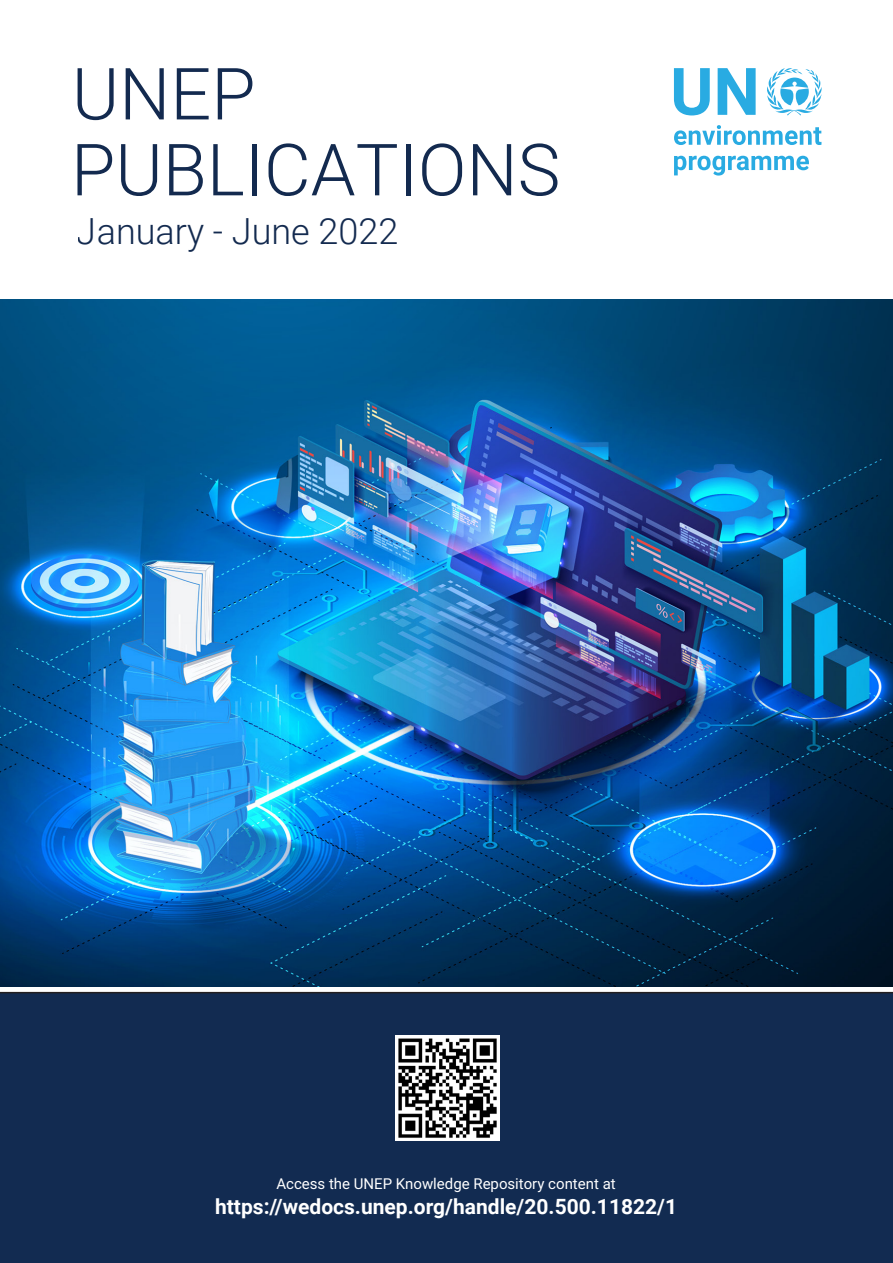
<style>
.page{position:relative;width:893px;height:1263px;background:#fff}
.page>*{position:absolute;margin:0;border:0;box-sizing:border-box;transform-origin:0 0}
.t1{font:300 72px/75.9px "Roboto";color:#132a4f}
.t2{font:300 36px "Roboto";color:#132a4f}
.t3{font:700 21px "Roboto";color:#fff}
.t4{font:15px "Roboto";color:#fff}
</style>
<div class="page">
<div style="left:0;top:992px;width:893px;height:271px;background:#122b51"></div>
<svg style="left:767px;top:68px;width:55px;height:47px"></svg>
<svg style="left:674px;top:68px;width:36px;height:47px"></svg>
<svg style="left:718px;top:68px;width:38px;height:47px"></svg>
<svg style="left:674px;top:125px;width:147px;height:20px"></svg>
<svg style="left:674px;top:156px;width:135px;height:20px"></svg>
<img style="left:0;top:300px;width:893px;height:686px">
<img style="left:395px;top:1035px;width:105px;height:105px">
<h1 class="t1" style="left:71px;top:53px;width:491px">UNEP<br>PUBLICATIONS</h1>
<h2 class="t2" style="left:77px;top:206px;width:323px">January - June 2022</h2>
<p class="t4" style="left:276px;top:1173px;width:341px">Access the UNEP Knowledge Repository content at</p>
<p class="t3" style="left:215px;top:1192px;width:463px">https://wedocs.unep.org/handle/20.500.11822/1</p>
</div>
